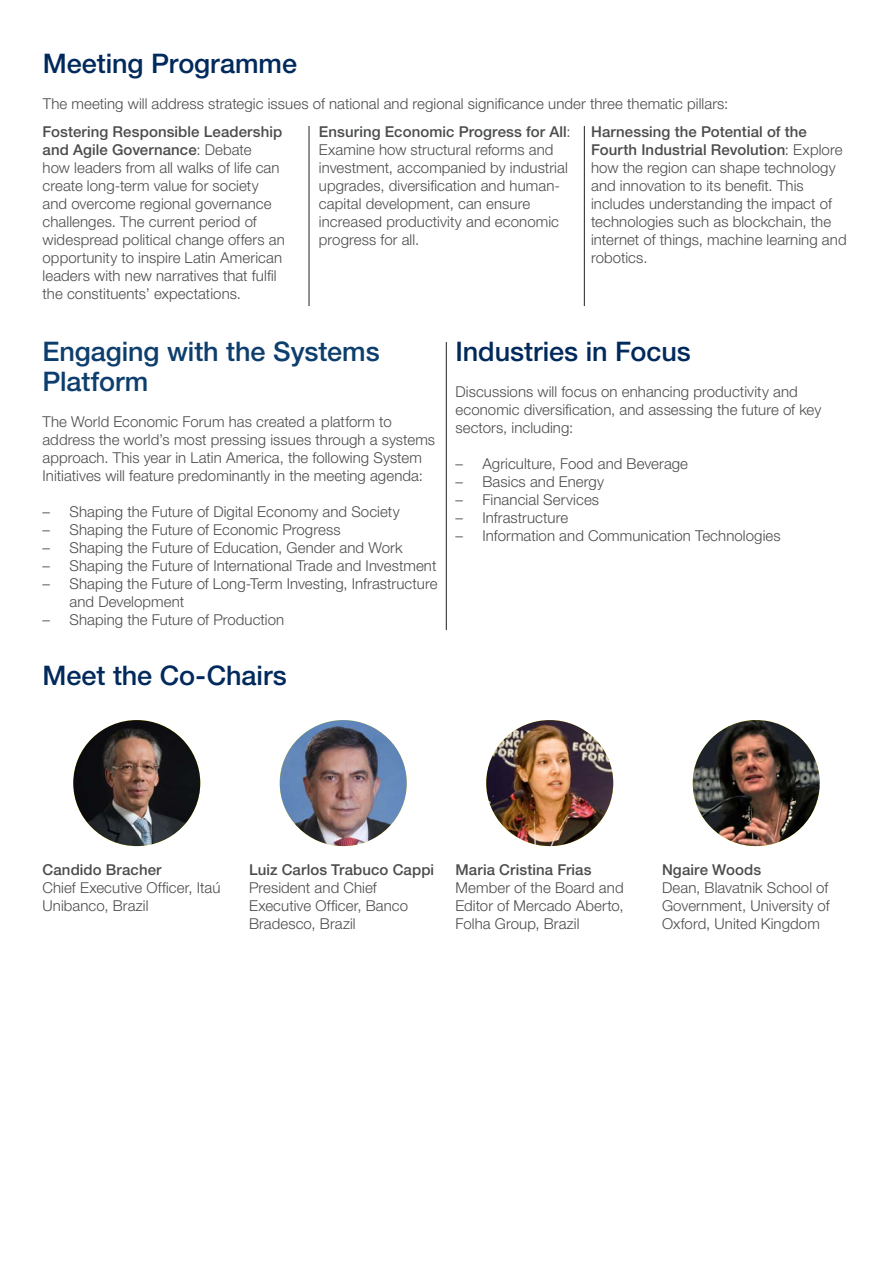
<style>
.page{position:relative;width:893px;height:1263px;background:#fff}
.page>*{position:absolute;margin:0;border:0;box-sizing:border-box;transform-origin:0 0}
.t1{font:500 27px "Helvetica Neue LT Pro";color:#00295c}
.t2{font:500 27px/30px "Helvetica Neue LT Pro";letter-spacing:-.005em;color:#0d3e6d}
.t3{font:300 15px/18px "Helvetica Neue LT Pro";letter-spacing:.005em;color:#4b4c4d}
.s1{font-weight:500}
</style>
<div class="page">
<hr style="left:309px;top:126px;width:1px;height:180px;background:#231f20">
<hr style="left:446px;top:342px;width:1px;height:288px;background:#231f20">
<hr style="left:584px;top:126px;width:1px;height:180px;background:#231f20">
<img style="left:73px;top:720px;width:127px;height:126px">
<img style="left:280px;top:720px;width:127px;height:126px">
<img style="left:486px;top:720px;width:127px;height:126px">
<img style="left:693px;top:720px;width:127px;height:126px">
<p class="t1" style="left:43px;top:47px;width:256px">Meeting Programme</p>
<p class="t3" style="left:43px;top:95px;width:687px">The meeting will address strategic issues of national and regional significance under three thematic pillars:</p>
<p class="t3" style="left:43px;top:122px;width:244px"><span class="s1">Fostering Responsible Leadership and Agile Governance</span>: Debate<br>how leaders from all walks of life can create long-term value for society and overcome regional governance challenges. The current period of widespread political change offers an opportunity to inspire Latin American leaders with new narratives that fulfil the constituents’ expectations.</p>
<p class="t3" style="left:319px;top:122px;width:253px"><span class="s1">Ensuring Economic Progress for All</span>:<br>Examine how structural reforms and investment, accompanied by industrial upgrades, diversification and human&shy;capital development, can ensure increased productivity and economic progress for all.</p>
<p class="t3" style="left:591px;top:122px;width:257px"><span class="s1">Harnessing the Potential of the Fourth Industrial Revolution</span>: Explore how the region can shape technology and innovation to its benefit. This includes understanding the impact of technologies such as blockchain, the internet of things, machine learning and robotics.</p>
<p class="t2" style="left:43px;top:336px;width:339px">Engaging with the Systems<br>Platform</p>
<p class="t3" style="left:43px;top:413px;width:394px">The World Economic Forum has created a platform to address the world’s most pressing issues through a systems approach. This year in Latin America, the following System Initiatives will feature predominantly in the meeting agenda:</p>
<p class="t3" style="left:43px;top:503px;width:359px">– Shaping the Future of Digital Economy and Society</p>
<p class="t3" style="left:43px;top:521px;width:300px">– Shaping the Future of Economic Progress</p>
<p class="t3" style="left:43px;top:539px;width:361px">– Shaping the Future of Education, Gender and Work</p>
<p class="t3" style="left:43px;top:557px;width:395px">– Shaping the Future of International Trade and Investment</p>
<p class="t3" style="left:70px;top:575px;width:369px;text-indent:-27px">– Shaping the Future of Long-Term Investing, Infrastructure and Development</p>
<p class="t3" style="left:43px;top:611px;width:243px">– Shaping the Future of Production</p>
<p class="t1" style="left:43px;top:659px;width:246px">Meet the Co-Chairs</p>
<p class="t1" style="left:455px;top:335px;width:237px">Industries in Focus</p>
<p class="t3" style="left:455px;top:383px;width:367px">Discussions will focus on enhancing productivity and economic diversification, and assessing the future of key sectors, including:</p>
<p class="t3" style="left:455px;top:455px;width:234px">– Agriculture, Food and Beverage</p>
<p class="t3" style="left:455px;top:473px;width:150px">– Basics and Energy</p>
<p class="t3" style="left:455px;top:491px;width:145px">– Financial Services</p>
<p class="t3" style="left:455px;top:509px;width:114px">– Infrastructure</p>
<p class="t3" style="left:455px;top:527px;width:327px">– Information and Communication Technologies</p>
<p class="t3" style="left:43px;top:860px;width:179px"><span class="s1">Candido Bracher<br></span>Chief Executive Officer, Itaú<br>Unibanco, Brazil</p>
<p class="t3" style="left:249px;top:860px;width:187px"><span class="s1">Luiz Carlos Trabuco Cappi<br></span>President and Chief<br>Executive Officer, Banco<br>Bradesco, Brazil</p>
<p class="t3" style="left:455px;top:860px;width:170px"><span class="s1">Maria Cristina Frias<br></span>Member of the Board and<br>Editor of Mercado Aberto,<br>Folha Group, Brazil</p>
<p class="t3" style="left:662px;top:860px;width:169px"><span class="s1">Ngaire Woods<br></span>Dean, Blavatnik School of<br>Government, University of<br>Oxford, United Kingdom</p>
</div>
